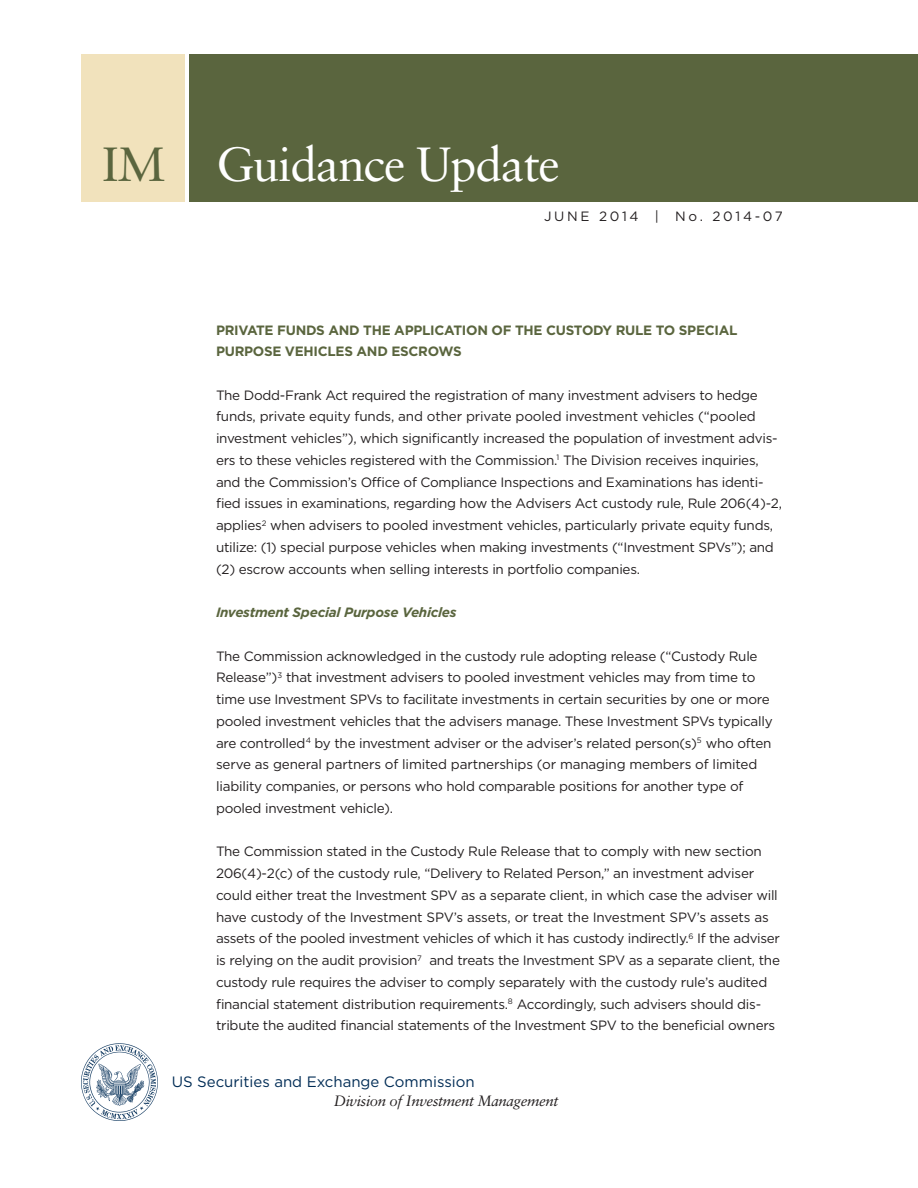
<style>
.page{position:relative;width:918px;height:1188px;background:#fff}
.page>*{position:absolute;margin:0;border:0;box-sizing:border-box;transform-origin:0 0}
.t1{font:48px "Sabon";letter-spacing:-.025em;color:#fff}
.t2{font:15px "Gotham HTF";color:#002c55}
.t3{font:italic 15px "Sabon";letter-spacing:-.025em;color:#231f20}
.Normal__Web{font:13.5px/21.8px "Gotham HTF";letter-spacing:-.02em;color:#231f20}
.t4{font:700 13.5px "Gotham HTF";letter-spacing:-.02em;color:#5a653e}
.t5{font:italic 700 13.5px "Gotham HTF";letter-spacing:-.02em;color:#5a653e}
.Normal__Web-2{font:13.5px "Gotham HTF";letter-spacing:.2em;color:#231f20}
.s1{color:#5a653e}
</style>
<div class="page">
<div style="left:81px;top:54px;width:104px;height:148px;background:#f1e2bc"></div>
<div style="left:189px;top:54px;width:729px;height:148px;background:#5a653e"></div>
<img style="left:81px;top:1043px;width:77px;height:78px">
<h1 class="t1" style="left:103px;top:135px;width:459px"><span class="s1">IM</span> Guidance Update</h1>
<p class="Normal__Web-2" style="left:544px;top:209px;width:240px">JUNE 2014 | No. 2014-07</p>
<p class="t4" style="left:216px;top:323px;width:523px">PRIVATE FUNDS AND THE APPLICATION OF THE CUSTODY RULE TO SPECIAL</p>
<p class="t4" style="left:216px;top:344px;width:247px">PURPOSE VEHICLES AND ESCROWS</p>
<p class="Normal__Web" style="left:216px;top:384px;width:568px">The Dodd-Frank Act required the registration of many investment advisers to hedge funds, private equity funds, and other private pooled investment vehicles (“pooled investment vehicles”), which significantly increased the population of investment advis&shy;ers to these vehicles registered with the Commission.<sup>1</sup> The Division receives inquiries, and the Commission’s Office of Compliance Inspections and Examinations has identi&shy;fied issues in examinations, regarding how the Advisers Act custody rule, Rule 206(4)-2, applies<sup>2</sup> when advisers to pooled investment vehicles, particularly private equity funds, utilize: (1) special purpose vehicles when making investments (“Investment SPVs”); and (2) escrow accounts when selling interests in portfolio companies.</p>
<p class="t5" style="left:216px;top:605px;width:242px">Investment Special Purpose Vehicles</p>
<p class="Normal__Web" style="left:216px;top:645px;width:558px">The Commission acknowledged in the custody rule adopting release (“Custody Rule Release”)<sup>3</sup> that investment advisers to pooled investment vehicles may from time to time use Investment SPVs to facilitate investments in certain securities by one or more pooled investment vehicles that the advisers manage. These Investment SPVs typically are controlled<sup>4</sup> by the investment adviser or the adviser’s related person(s)<sup>5</sup> who often serve as general partners of limited partnerships (or managing members of limited liability companies, or persons who hold comparable positions for another type of pooled investment vehicle).</p>
<p class="Normal__Web" style="left:216px;top:841px;width:566px">The Commission stated in the Custody Rule Release that to comply with new section 206(4)-2(c) of the custody rule, “Delivery to Related Person,” an investment adviser could either treat the Investment SPV as a separate client, in which case the adviser will have custody of the Investment SPV’s assets, or treat the Investment SPV’s assets as assets of the pooled investment vehicles of which it has custody indirectly.<sup>6</sup> If the adviser is relying on the audit provision<sup>7</sup> and treats the Investment SPV as a separate client, the custody rule requires the adviser to comply separately with the custody rule’s audited financial statement distribution requirements.<sup>8</sup> Accordingly, such advisers should dis&shy;tribute the audited financial statements of the Investment SPV to the beneficial owners</p>
<p class="t2" style="left:172px;top:1073px;width:304px">US Securities and Exchange Commission</p>
<p class="t3" style="left:334px;top:1092px;width:226px">Division of Investment Management</p>
</div>
